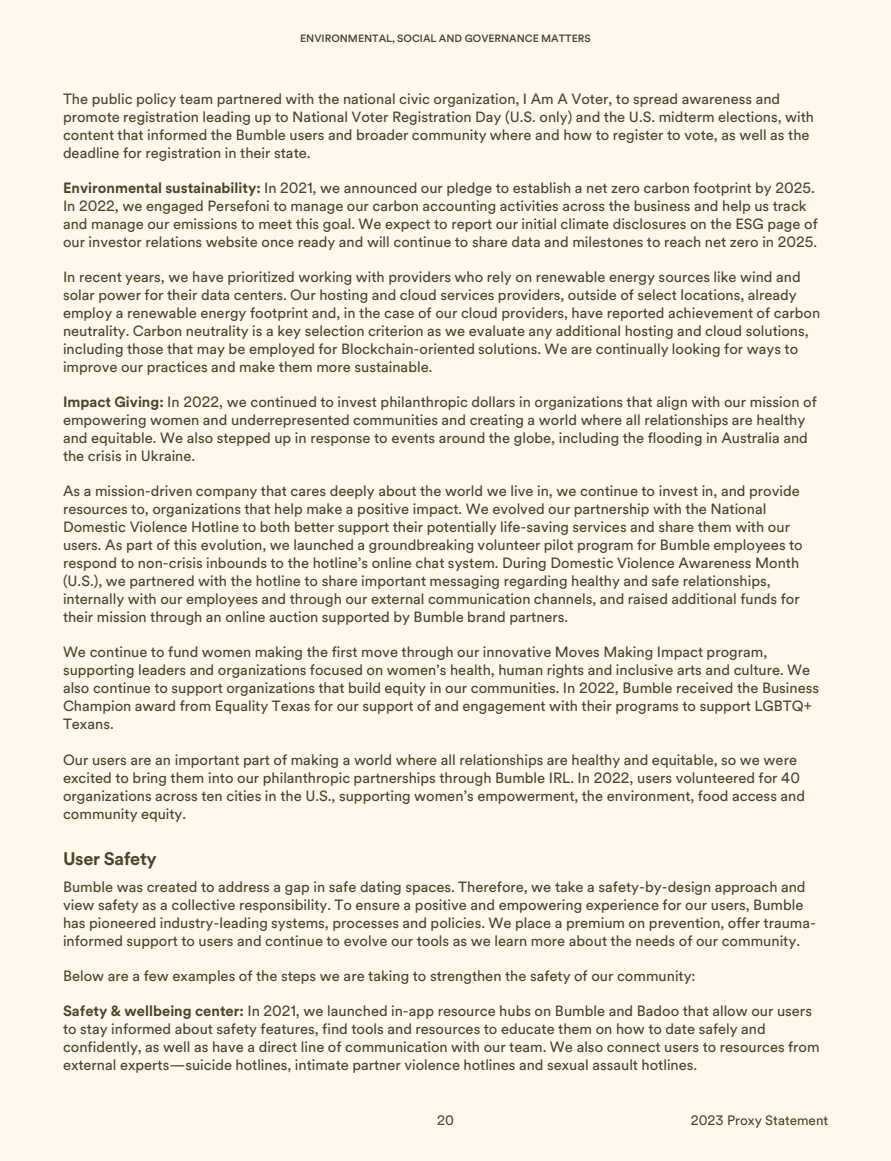
<style>
.page{position:relative;width:891px;height:1161px;background:#fef9ec}
.page>*{position:absolute;margin:0;border:0;box-sizing:border-box;transform-origin:0 0}
.t1{font:700 18px "Circular 20";letter-spacing:-.02em;color:#49452a}
.t2{font:14.7px/18px "Circular 20";color:#49452a}
.t3{font:13.5px "Circular 20";color:#49452a}
.t4{font:500 10.5px "Circular 20";color:#49452a}
.s1{font-weight:700}
</style>
<div class="page">
<p class="t4" style="left:300px;top:34px;width:292px">ENVIRONMENTAL, SOCIAL AND GOVERNANCE MATTERS</p>
<p class="t2" style="left:63px;top:91px;width:753px">The public policy team partnered with the national civic organization, I Am A Voter, to spread awareness and promote registration leading up to National Voter Registration Day (U.S. only) and the U.S. midterm elections, with content that informed the Bumble users and broader community where and how to register to vote, as well as the deadline for registration in their state.</p>
<p class="t2" style="left:63px;top:180px;width:756px"><span class="s1">Environmental sustainability:</span> In 2021, we announced our pledge to establish a net zero carbon footprint by 2025.<br>In 2022, we engaged Persefoni to manage our carbon accounting activities across the business and help us track and manage our emissions to meet this goal. We expect to report our initial climate disclosures on the ESG page of our investor relations website once ready and will continue to share data and milestones to reach net zero in 2025.</p>
<p class="t2" style="left:63px;top:269px;width:759px">In recent years, we have prioritized working with providers who rely on renewable energy sources like wind and solar power for their data centers. Our hosting and cloud services providers, outside of select locations, already employ a renewable energy footprint and, in the case of our cloud providers, have reported achievement of carbon neutrality. Carbon neutrality is a key selection criterion as we evaluate any additional hosting and cloud solutions, including those that may be employed for Blockchain-oriented solutions. We are continually looking for ways to improve our practices and make them more sustainable.</p>
<p class="t2" style="left:63px;top:394px;width:755px"><span class="s1">Impact Giving:</span> In 2022, we continued to invest philanthropic dollars in organizations that align with our mission of empowering women and underrepresented communities and creating a world where all relationships are healthy and equitable. We also stepped up in response to events around the globe, including the flooding in Australia and the crisis in Ukraine.</p>
<p class="t2" style="left:63px;top:483px;width:741px">As a mission-driven company that cares deeply about the world we live in, we continue to invest in, and provide resources to, organizations that help make a positive impact. We evolved our partnership with the National Domestic Violence Hotline to both better support their potentially life-saving services and share them with our users. As part of this evolution, we launched a groundbreaking volunteer pilot program for Bumble employees to respond to non-crisis inbounds to the hotline’s online chat system. During Domestic Violence Awareness Month (U.S.), we partnered with the hotline to share important messaging regarding healthy and safe relationships, internally with our employees and through our external communication channels, and raised additional funds for their mission through an online auction supported by Bumble brand partners.</p>
<p class="t2" style="left:63px;top:644px;width:758px">We continue to fund women making the first move through our innovative Moves Making Impact program, supporting leaders and organizations focused on women’s health, human rights and inclusive arts and culture. We also continue to support organizations that build equity in our communities. In 2022, Bumble received the Business Champion award from Equality Texas for our support of and engagement with their programs to support LGBTQ+ Texans.</p>
<p class="t2" style="left:63px;top:752px;width:744px">Our users are an important part of making a world where all relationships are healthy and equitable, so we were excited to bring them into our philanthropic partnerships through Bumble IRL. In 2022, users volunteered for 40 organizations across ten cities in the U.S., supporting women’s empowerment, the environment, food access and community equity.</p>
<p class="t1" style="left:63px;top:852px;width:95px">User Safety</p>
<p class="t2" style="left:63px;top:879px;width:755px">Bumble was created to address a gap in safe dating spaces. Therefore, we take a safety-by-design approach and view safety as a collective responsibility. To ensure a positive and empowering experience for our users, Bumble has pioneered industry-leading systems, processes and policies. We place a premium on prevention, offer trauma&shy;informed support to users and continue to evolve our tools as we learn more about the needs of our community.</p>
<p class="t2" style="left:63px;top:968px;width:634px">Below are a few examples of the steps we are taking to strengthen the safety of our community:</p>
<p class="t2" style="left:63px;top:1003px;width:758px"><span class="s1">Safety &amp; wellbeing center:</span> In 2021, we launched in-app resource hubs on Bumble and Badoo that allow our users to stay informed about safety features, find tools and resources to educate them on how to date safely and confidently, as well as have a direct line of communication with our team. We also connect users to resources from external experts—suicide hotlines, intimate partner violence hotlines and sexual assault hotlines.</p>
<p class="t3" style="left:437px;top:1115px;width:18px">20</p>
<p class="t3" style="left:691px;top:1115px;width:139px">2023 Proxy Statement</p>
</div>
